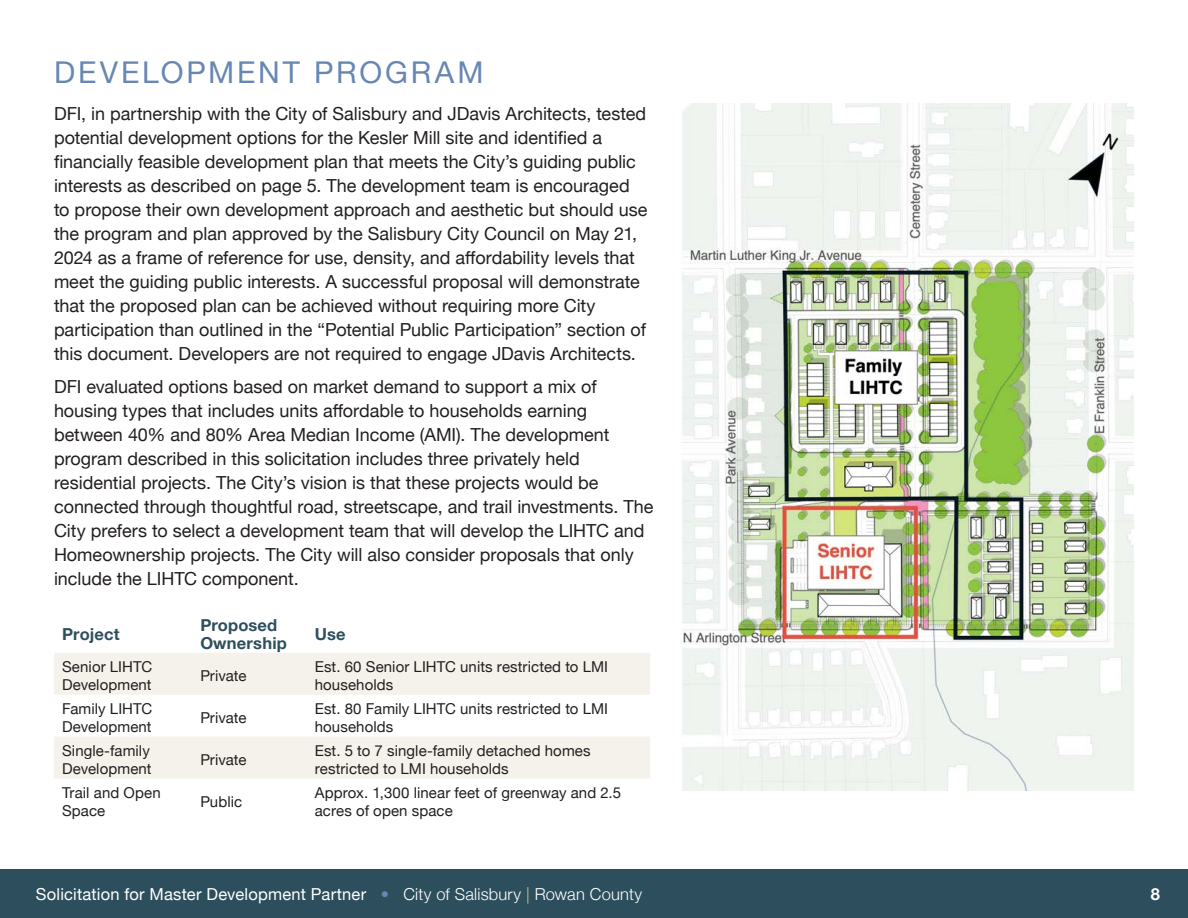
<style>
.page{position:relative;width:1188px;height:918px;background:#fff}
.page>*{position:absolute;margin:0;border:0;box-sizing:border-box;transform-origin:0 0}
.Header_1{font:30px "Helvetica Neue";letter-spacing:.095em;color:#6787b3}
.body{font:18px/24px "Helvetica Neue";color:#231f20}
.t1{font:16.5px "Helvetica Neue";letter-spacing:.01em;color:#fff}
.Table_header_row_text{font:700 16.5px/18px "Helvetica Neue";letter-spacing:.01em;color:#2d4f5d}
.t2{font:700 16.5px "Helvetica Neue";color:#fff}
.table_regular_text{font:15px/18px "Helvetica Neue";letter-spacing:.005em;color:#231f20}
.s1{font-weight:300;color:#6787b3}
.s2{font-weight:300}
.s3{font-weight:300;color:#ccbf99}
</style>
<div class="page">
<div style="left:0;top:869px;width:1188px;height:49px;background:#2d4f5d"></div>
<svg style="left:54px;top:653px;width:596px;height:125px;fill:#f5f2eb"></svg>
<img style="left:682px;top:103px;width:452px;height:688px">
<p class="Header_1" style="left:54px;top:50px;width:431px">DEVELOPMENT PROGRAM</p>
<p class="body" style="left:54px;top:103px;width:595px">DFI, in partnership with the City of Salisbury and JDavis Architects, tested potential development options for the Kesler Mill site and identified a financially feasible development plan that meets the City’s guiding public interests as described on page 5. The development team is encouraged to propose their own development approach and aesthetic but should use the program and plan approved by the Salisbury City Council on May 21, 2024 as a frame of reference for use, density, and affordability levels that meet the guiding public interests. A successful proposal will demonstrate that the proposed plan can be achieved without requiring more City participation than outlined in the “Potential Public Participation” section of this document. Developers are not required to engage JDavis Architects.</p>
<p class="body" style="left:54px;top:375px;width:601px">DFI evaluated options based on market demand to support a mix of housing types that includes units affordable to households earning between 40% and 80% Area Median Income (AMI). The development program described in this solicitation includes three privately held residential projects. The City’s vision is that these projects would be connected through thoughtful road, streetscape, and trail investments. The City prefers to select a development team that will develop the LIHTC and Homeownership projects. The City will also consider proposals that only include the LIHTC component.</p>
<p class="Table_header_row_text" style="left:62px;top:625px;width:59px">Project</p>
<p class="Table_header_row_text" style="left:200px;top:616px;width:88px">Proposed<br>Ownership</p>
<p class="Table_header_row_text" style="left:315px;top:626px;width:32px">Use</p>
<p class="table_regular_text" style="left:62px;top:658px;width:92px">Senior LIHTC<br>Development</p>
<p class="table_regular_text" style="left:200px;top:667px;width:48px">Private</p>
<p class="table_regular_text" style="left:315px;top:658px;width:295px">Est. 60 Senior LIHTC units restricted to LMI households</p>
<p class="table_regular_text" style="left:62px;top:700px;width:92px">Family LIHTC<br>Development</p>
<p class="table_regular_text" style="left:200px;top:709px;width:48px">Private</p>
<p class="table_regular_text" style="left:315px;top:700px;width:295px">Est. 80 Family LIHTC units restricted to LMI households</p>
<p class="table_regular_text" style="left:62px;top:742px;width:91px">Single-family<br>Development</p>
<p class="table_regular_text" style="left:200px;top:751px;width:48px">Private</p>
<p class="table_regular_text" style="left:315px;top:742px;width:277px">Est. 5 to 7 single-family detached homes restricted to LMI households</p>
<p class="table_regular_text" style="left:62px;top:784px;width:100px">Trail and Open<br>Space</p>
<p class="table_regular_text" style="left:200px;top:793px;width:43px">Public</p>
<p class="table_regular_text" style="left:315px;top:784px;width:308px">Approx. 1,300 linear feet of greenway and 2.5 acres of open space</p>
<p class="t1" style="left:36px;top:882px;width:608px">Solicitation for Master Development Partner <span class="s1">•</span> <span class="s2">City of Salisbury</span> <span class="s3">|</span> <span class="s2">Rowan County</span></p>
<p class="t2" style="left:1151px;top:881px;width:11px">8</p>
</div>
